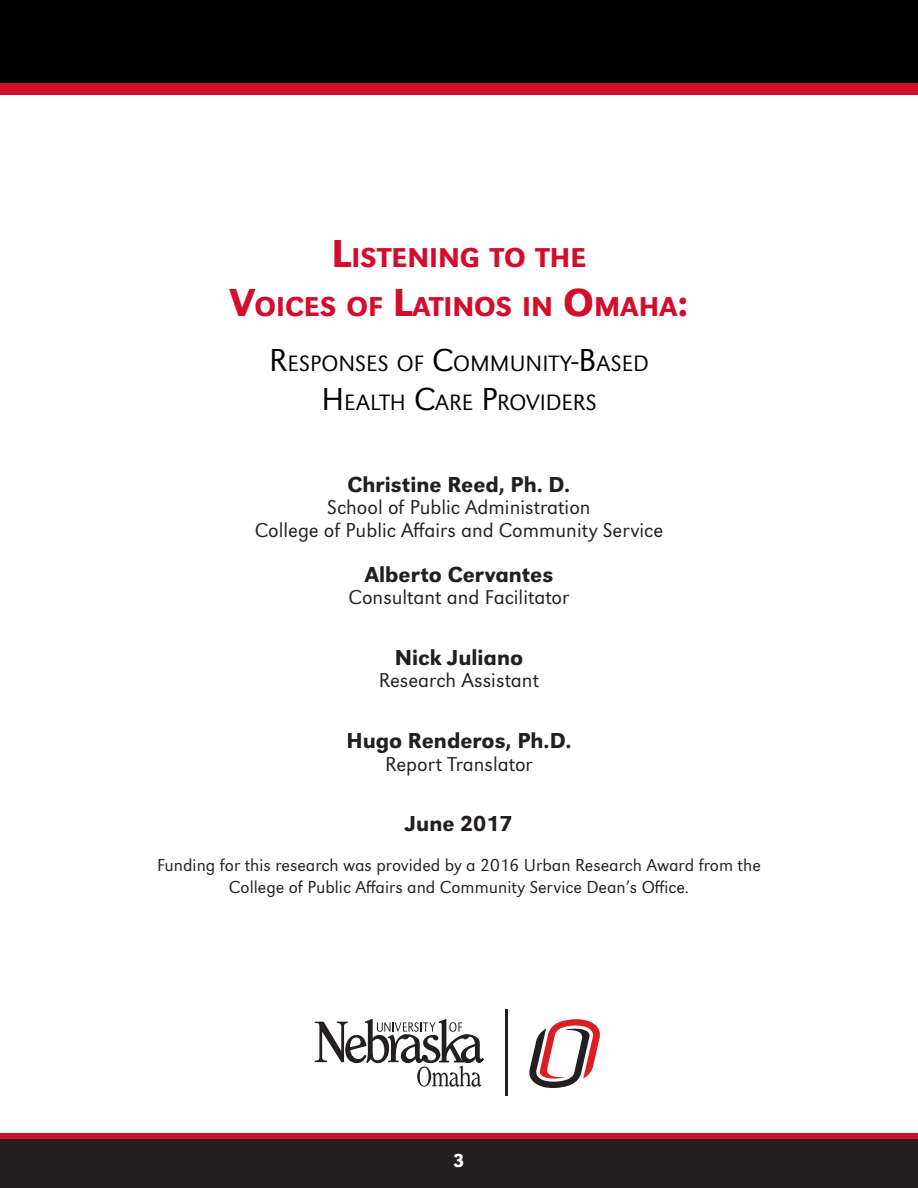
<style>
.page{position:relative;width:918px;height:1188px;background:#fff}
.page>*{position:absolute;margin:0;border:0;box-sizing:border-box;transform-origin:0 0}
.t1{font:500 28.35px/48.6px "URW Grotesk";color:#d30d2b;text-align:center}
.subheader{font:300 23.1px/39.6px "URW Grotesk";color:#000;text-align:center}
.body{font:500 22.5px "URW Grotesk";color:#231f20}
.body-2{font:300 20.85px/22.5px "URW Grotesk";color:#231f20;text-align:center}
.t2{font:500 19.5px "URW Grotesk";color:#fff}
.body-3{font:300 18px/22.5px "URW Grotesk";color:#231f20;text-align:center}
.s1{font-size:40.5px}
.s2{font-size:33px}
</style>
<div class="page">
<svg style="left:0;top:0;width:918px;height:95px;fill:#000"></svg>
<svg style="left:0;top:1133px;width:918px;height:55px"></svg>
<svg style="left:315px;top:1019px;width:169px;height:68px"></svg>
<hr style="left:505px;top:1009px;width:2px;height:87px;background:#231f20">
<svg style="left:529px;top:1019px;width:71px;height:69px"></svg>
<p class="t1" style="left:229px;top:233px;width:461px"><span class="s1">L</span>ISTENING TO THE<br><span class="s1">V</span>OICES OF <span class="s1">L</span>ATINOS IN <span class="s1">O</span>MAHA<span class="s1">:</span></p>
<p class="subheader" style="left:269px;top:344px;width:381px"><span class="s2">R</span>ESPONSES OF <span class="s2">C</span>OMMUNITY<span class="s2">-B</span>ASED<br><span class="s2">H</span>EALTH <span class="s2">C</span>ARE <span class="s2">P</span>ROVIDERS</p>
<p class="body" style="left:348px;top:471px;width:224px">Christine Reed, Ph. D.</p>
<p class="body-2" style="left:255px;top:496px;width:410px">School of Public Administration<br>College of Public Affairs and Community Service</p>
<p class="body" style="left:365px;top:561px;width:190px">Alberto Cervantes</p>
<p class="body-2" style="left:349px;top:586px;width:222px">Consultant and Facilitator</p>
<p class="body" style="left:395px;top:644px;width:130px">Nick Juliano</p>
<p class="body-2" style="left:379px;top:669px;width:162px">Research Assistant</p>
<p class="body" style="left:346px;top:727px;width:227px">Hugo Renderos, Ph.D.</p>
<p class="body-2" style="left:385px;top:753px;width:149px">Report Translator</p>
<p class="body" style="left:405px;top:811px;width:109px">June 2017</p>
<p class="body-3" style="left:157px;top:854px;width:605px">Funding for this research was provided by a 2016 Urban Research Award from the<br>College of Public Affairs and Community Service Dean’s Office.</p>
<p class="t2" style="left:453px;top:1149px;width:13px">3</p>
</div>
